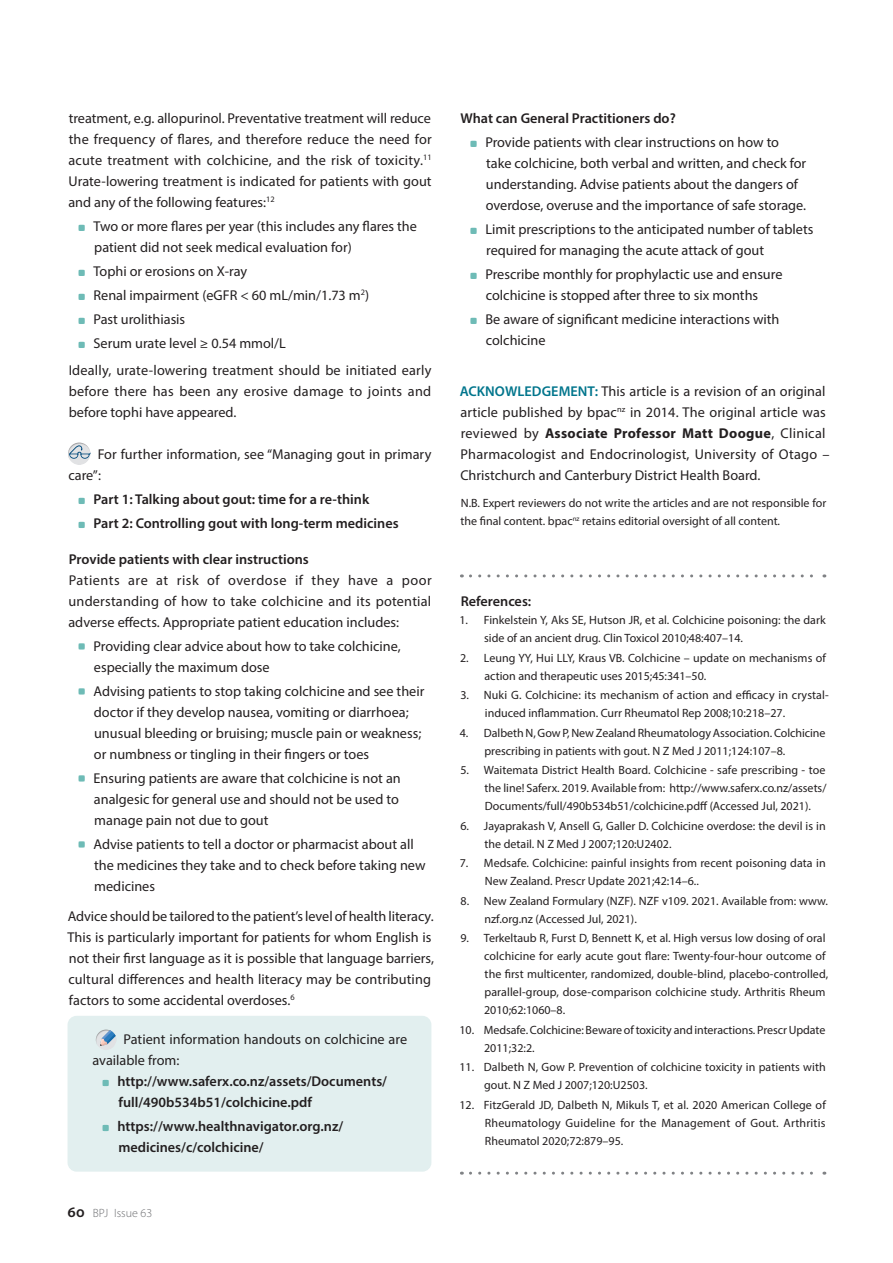
<style>
.page{position:relative;width:893px;height:1263px;background:#fff}
.page>*{position:absolute;margin:0;border:0;box-sizing:border-box;transform-origin:0 0}
.Body{font:14.25px/21px "Myriad Pro";color:#231f20}
.Bullet_List{font:14.25px/21px "Myriad Pro";color:#231f20}
.Bullet_List-2{font:600 14.25px/21px "Myriad Pro";color:#231f20}
.Line_before_Bullet{font:14.25px/21px "Myriad Pro";color:#231f20;text-align:justify}
.Bullet_List_Last_Ite{font:14.25px/21px "Myriad Pro";color:#231f20}
.C_head{font:600 14.25px "Myriad Pro";color:#231f20}
.Line_before_Bullet-2{font:600 14.25px "Myriad Pro";color:#231f20}
.Indented_Ref{font:12px/18px "Myriad Pro";color:#231f20}
.Body-2{font:12px/18px "Myriad Pro";color:#231f20}
.t1{font:300 12px "Myriad Pro";color:#6c6d70}
.s1{font-weight:600;font-size:15.75px;color:#231f20}
.s2{font-weight:600;color:#00758c}
.s3{font-weight:700}
</style>
<div class="page">
<div style="left:68px;top:1016px;width:363px;height:156px;background:#e2efef;border-radius:9px"></div>
<svg style="left:78px;top:225px;width:7px;height:6px"></svg>
<svg style="left:78px;top:270px;width:7px;height:6px"></svg>
<svg style="left:78px;top:294px;width:7px;height:6px"></svg>
<svg style="left:78px;top:318px;width:7px;height:6px"></svg>
<svg style="left:78px;top:342px;width:7px;height:6px"></svg>
<div style="left:65px;top:441px;width:26px;height:25px;background:#231f20;opacity:.4"></div>
<svg style="left:69px;top:445px;width:21px;height:14px"></svg>
<svg style="left:78px;top:498px;width:7px;height:6px"></svg>
<svg style="left:78px;top:522px;width:7px;height:6px"></svg>
<svg style="left:78px;top:643px;width:7px;height:7px"></svg>
<svg style="left:78px;top:688px;width:7px;height:7px"></svg>
<svg style="left:78px;top:775px;width:7px;height:7px"></svg>
<svg style="left:78px;top:841px;width:7px;height:7px"></svg>
<div style="left:93px;top:1028px;width:24px;height:22px;background:#231f20;opacity:.4"></div>
<svg style="left:100px;top:1030px;width:16px;height:16px"></svg>
<svg style="left:102px;top:1080px;width:7px;height:6px"></svg>
<svg style="left:102px;top:1125px;width:7px;height:6px"></svg>
<svg style="left:470px;top:141px;width:7px;height:6px"></svg>
<svg style="left:470px;top:228px;width:7px;height:6px"></svg>
<svg style="left:470px;top:273px;width:7px;height:6px"></svg>
<svg style="left:470px;top:318px;width:7px;height:6px"></svg>
<svg style="left:470px;top:1172px;width:355px;height:3px"></svg>
<svg style="left:470px;top:574px;width:355px;height:3px"></svg>
<p class="Body" style="left:68px;top:107px;width:365px;text-align:justify">treatment, e.g. allopurinol. Preventative treatment will reduce the frequency of flares, and therefore reduce the need for acute treatment with colchicine, and the risk of toxicity.<sup>11<br></sup>Urate-lowering treatment is indicated for patients with gout and any of the following features:<sup>12</sup></p>
<p class="Bullet_List" style="left:93px;top:215px;width:325px">Two or more flares per year (this includes any flares the patient did not seek medical evaluation for)</p>
<p class="Bullet_List" style="left:93px;top:260px;width:155px">Tophi or erosions on X-ray</p>
<p class="Bullet_List" style="left:93px;top:284px;width:277px">Renal impairment (eGFR &lt; 60 mL/min/1.73 m<sup>2</sup>)</p>
<p class="Bullet_List" style="left:93px;top:308px;width:93px">Past urolithiasis</p>
<p class="Bullet_List" style="left:93px;top:332px;width:194px">Serum urate level ≥ 0.54 mmol/L</p>
<p class="Body" style="left:69px;top:359px;width:364px;text-align:justify">Ideally, urate-lowering treatment should be initiated early before there has been any erosive damage to joints and before tophi have appeared.</p>
<p class="Body" style="left:68px;top:443px;width:365px;text-indent:29px">For further information, see “Managing gout in primary care”:</p>
<p class="Bullet_List-2" style="left:93px;top:488px;width:277px">Part 1: Talking about gout: time for a re-think</p>
<p class="Bullet_List-2" style="left:93px;top:512px;width:307px">Part 2: Controlling gout with long-term medicines</p>
<p class="C_head" style="left:69px;top:550px;width:242px">Provide patients with clear instructions</p>
<p class="Line_before_Bullet" style="left:68px;top:569px;width:365px">Patients are at risk of overdose if they have a poor understanding of how to take colchicine and its potential adverse effects. Appropriate patient education includes:</p>
<p class="Bullet_List" style="left:93px;top:635px;width:309px">Providing clear advice about how to take colchicine, especially the maximum dose</p>
<p class="Bullet_List" style="left:93px;top:680px;width:332px">Advising patients to stop taking colchicine and see their doctor if they develop nausea, vomiting or diarrhoea; unusual bleeding or bruising; muscle pain or weakness; or numbness or tingling in their fingers or toes</p>
<p class="Bullet_List" style="left:93px;top:767px;width:309px">Ensuring patients are aware that colchicine is not an analgesic for general use and should not be used to manage pain not due to gout</p>
<p class="Bullet_List_Last_Ite" style="left:93px;top:833px;width:334px">Advise patients to tell a doctor or pharmacist about all the medicines they take and to check before taking new medicines</p>
<p class="Body" style="left:68px;top:905px;width:368px">Advice should be tailored to the patient’s level of health literacy.<br>This is particularly important for patients for whom English is not their first language as it is possible that language barriers, cultural differences and health literacy may be contributing factors to some accidental overdoses.<sup>6</sup></p>
<p class="Body" style="left:92px;top:1028px;width:316px;text-indent:31px">Patient information handouts on colchicine are available from:</p>
<p class="Bullet_List-2" style="left:117px;top:1070px;width:271px">http://www.saferx.co.nz/assets/Documents/ full/490b534b51/colchicine.pdf</p>
<p class="Bullet_List-2" style="left:117px;top:1115px;width:227px">https://www.healthnavigator.org.nz/ medicines/c/colchicine/</p>
<p class="t1" style="left:68px;top:1206px;width:86px"><span class="s1">60</span> BPJ Issue 63</p>
<p class="Line_before_Bullet-2" style="left:460px;top:109px;width:217px">What can General Practitioners do?</p>
<p class="Bullet_List" style="left:485px;top:131px;width:322px">Provide patients with clear instructions on how to take colchicine, both verbal and written, and check for understanding. Advise patients about the dangers of overdose, overuse and the importance of safe storage.</p>
<p class="Bullet_List" style="left:485px;top:218px;width:330px">Limit prescriptions to the anticipated number of tablets required for managing the acute attack of gout</p>
<p class="Bullet_List" style="left:485px;top:263px;width:299px">Prescribe monthly for prophylactic use and ensure colchicine is stopped after three to six months</p>
<p class="Bullet_List" style="left:485px;top:308px;width:296px">Be aware of significant medicine interactions with colchicine</p>
<p class="Body" style="left:460px;top:380px;width:371px"><span class="s2">ACKNOWLEDGEMENT:</span> This article is a revision of an original article published by bpac<sup>nz</sup> in 2014. The original article was reviewed by <span class="s3">Associate Professor Matt Doogue</span>, Clinical Pharmacologist and Endocrinologist, University of Otago – Christchurch and Canterbury District Health Board.</p>
<p class="Body-2" style="left:461px;top:494px;width:367px">N.B. Expert reviewers do not write the articles and are not responsible for the final content. bpac<sup>nz</sup> retains editorial oversight of all content.</p>
<p class="C_head" style="left:461px;top:592px;width:72px">References:</p>
<p class="Indented_Ref" style="left:484px;top:611px;width:343px;text-indent:-25px">1. Finkelstein Y, Aks SE, Hutson JR, et al. Colchicine poisoning: the dark side of an ancient drug. Clin Toxicol 2010;48:407–14.</p>
<p class="Indented_Ref" style="left:484px;top:648px;width:343px;text-indent:-24px">2. Leung YY, Hui LLY, Kraus VB. Colchicine – update on mechanisms of action and therapeutic uses 2015;45:341–50.</p>
<p class="Indented_Ref" style="left:485px;top:686px;width:345px;text-indent:-25px">3. Nuki G. Colchicine: its mechanism of action and efficacy in crystal&shy;induced inflammation. Curr Rheumatol Rep 2008;10:218–27.</p>
<p class="Indented_Ref" style="left:484px;top:723px;width:343px;text-indent:-25px">4. Dalbeth N, Gow P, New Zealand Rheumatology Association. Colchicine prescribing in patients with gout. N Z Med J 2011;124:107–8.</p>
<p class="Indented_Ref" style="left:485px;top:761px;width:343px;text-align:justify;text-indent:-24px">5. Waitemata District Health Board. Colchicine - safe prescribing - toe the line! Saferx. 2019. Available from: http://www.saferx.co.nz/assets/ Documents/full/490b534b51/colchicine.pdff (Accessed Jul, 2021).</p>
<p class="Indented_Ref" style="left:485px;top:816px;width:343px;text-indent:-24px">6. Jayaprakash V, Ansell G, Galler D. Colchicine overdose: the devil is in the detail. N Z Med J 2007;120:U2402.</p>
<p class="Indented_Ref" style="left:485px;top:854px;width:342px;text-indent:-25px">7. Medsafe. Colchicine: painful insights from recent poisoning data in<br>New Zealand. Prescr Update 2021;42:14–6..</p>
<p class="Indented_Ref" style="left:484px;top:891px;width:345px;text-indent:-24px">8. New Zealand Formulary (NZF). NZF v109. 2021. Available from: www. nzf.org.nz (Accessed Jul, 2021).</p>
<p class="Indented_Ref" style="left:484px;top:929px;width:346px;text-indent:-24px">9. Terkeltaub R, Furst D, Bennett K, et al. High versus low dosing of oral colchicine for early acute gout flare: Twenty-four-hour outcome of the first multicenter, randomized, double-blind, placebo-controlled, parallel-group, dose-comparison colchicine study. Arthritis Rheum 2010;62:1060–8.</p>
<p class="Indented_Ref" style="left:484px;top:1020px;width:343px;text-indent:-25px">10. Medsafe. Colchicine: Beware of toxicity and interactions. Prescr Update<br>2011;32:2.</p>
<p class="Indented_Ref" style="left:484px;top:1058px;width:343px;text-indent:-25px">11. Dalbeth N, Gow P. Prevention of colchicine toxicity in patients with gout. N Z Med J 2007;120:U2503.</p>
<p class="Indented_Ref" style="left:485px;top:1095px;width:343px;text-align:justify;text-indent:-25px">12. FitzGerald JD, Dalbeth N, Mikuls T, et al. 2020 American College of Rheumatology Guideline for the Management of Gout. Arthritis Rheumatol 2020;72:879–95.</p>
</div>
